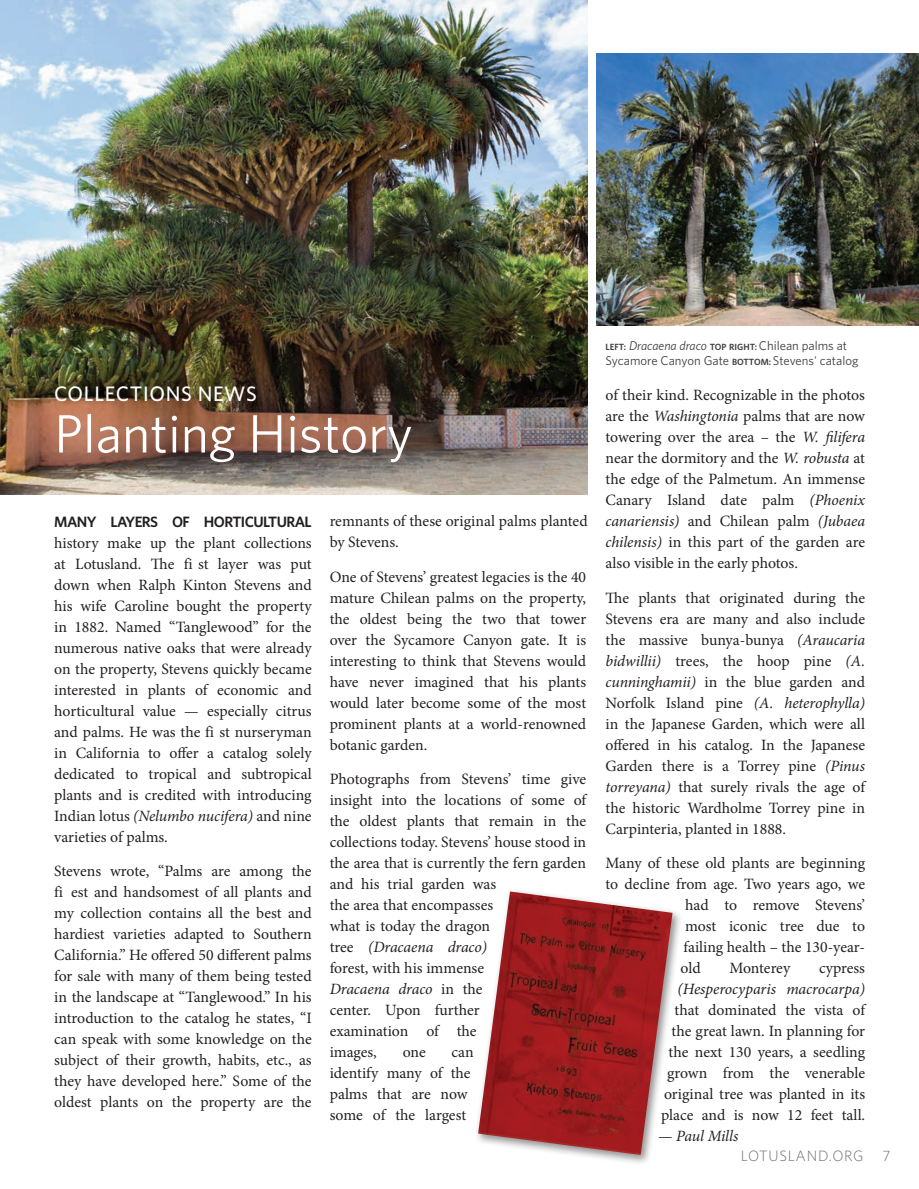
<style>
.page{position:relative;width:919px;height:1189px;background:#fff}
.page>*{position:absolute;margin:0;border:0;box-sizing:border-box;transform-origin:0 0}
.t1{font:54px "Whitney";color:#fff}
.t2{font:500 21px "Whitney";letter-spacing:.03em;color:#fff}
.t3{font:15.75px/21px "Minion Pro";letter-spacing:-.005em;color:#231f20;text-align:justify}
.t4{font:italic 15.75px "Minion Pro";letter-spacing:-.005em;color:#231f20}
.t5{font:600 15px "Whitney";letter-spacing:-.04em;color:#231f20}
.t6{font:300 15px "Whitney";letter-spacing:.05em;color:#6c6d70}
.t7{font:12.75px "Whitney";color:#3e3e3f}
.t8{font:600 9px "Whitney";color:#3e3e3f}
.s1{font-style:italic}
.s2{font-weight:400;font-style:italic;font-size:12.75px}
.s3{font-weight:400;font-size:12.75px}
.s4{font-weight:600;font-size:9px}
</style>
<div class="page">
<img style="left:0;top:0;width:588px;height:495px">
<img style="left:597px;top:54px;width:322px;height:271px">
<div style="left:474px;top:888px;width:209px;height:278px;background:#231f20;opacity:.5"></div>
<img style="left:478px;top:891px;width:195px;height:264px">
<p class="t2" style="left:54px;top:382px;width:204px">COLLECTIONS NEWS</p>
<p class="t1" style="left:54px;top:402px;width:360px">Planting History</p>
<p class="t5" style="left:54px;top:513px;width:259px">MANY LAYERS OF HORTICULTURAL</p>
<p class="t3" style="left:54px;top:532px;width:259px">history make up the plant collections at Lotusland. The fi st layer was put down when Ralph Kinton Stevens and his wife Caroline bought the property in 1882. Named “Tanglewood” for the numerous native oaks that were already on the property, Stevens quickly became interested in plants of economic and horticultural value — especially citrus and palms. He was the fi st nurseryman in California to offer a catalog solely dedicated to tropical and subtropical plants and is credited with introducing Indian lotus <span class="s1">(Nelumbo nucifera)</span> and nine varieties of palms.</p>
<p class="t3" style="left:54px;top:861px;width:259px">Stevens wrote, “Palms are among the fi est and handsomest of all plants and my collection contains all the best and hardiest varieties adapted to Southern California.” He offered 50 different palms for sale with many of them being tested in the landscape at “Tanglewood.” In his introduction to the catalog he states, “I can speak with some knowledge on the subject of their growth, habits, etc., as they have developed here.” Some of the oldest plants on the property are the</p>
<p class="t3" style="left:330px;top:511px;width:260px">remnants of these original palms planted by Stevens.</p>
<p class="t3" style="left:330px;top:566px;width:258px">One of Stevens’ greatest legacies is the 40 mature Chilean palms on the property, the oldest being the two that tower over the Sycamore Canyon gate. It is interesting to think that Stevens would have never imagined that his plants would later become some of the most prominent plants at a world-renowned botanic garden.</p>
<p class="t3" style="left:330px;top:769px;width:258px;text-align:left">Photographs from Stevens’ time give insight into the locations of some of the oldest plants that remain in the collections today. Stevens’ house stood in the area that is currently the fern garden and his trial garden was<br>the area that encompasses<br>what is today the dragon<br>tree <span class="s1">(Dracaena draco)<br></span>forest, with his immense<br><span class="s1">Dracaena draco</span> in the<br>center. Upon further<br>examination of the<br>images,</p>
<p class="t3" style="left:330px;top:1042px;width:146px;text-align:left;text-indent:122px">can identify many of the palms that are now some of the largest</p>
<p class="t3" style="left:403px;top:1042px;width:25px">one</p>
<p class="t8" style="left:606px;top:341px;width:243px">LEFT: <span class="s2">Dracaena draco</span> TOP RIGHT: <span class="s3">Chilean palms at</span></p>
<p class="t7" style="left:606px;top:353px;width:254px">Sycamore Canyon Gate <span class="s4">BOTTOM:</span> Stevens' catalog</p>
<p class="t3" style="left:606px;top:385px;width:261px">of their kind. Recognizable in the photos are the <span class="s1">Washingtonia</span> palms that are now towering over the area – the <span class="s1">W. filifera </span>near the dormitory and the <span class="s1">W. robusta</span> at the edge of the Palmetum. An immense Canary Island date palm <span class="s1">(Phoenix canariensis)</span> and Chilean palm <span class="s1">(Jubaea chilensis)</span> in this part of the garden are also visible in the early photos.</p>
<p class="t3" style="left:606px;top:587px;width:261px">The plants that originated during the Stevens era are many and also include the massive bunya-bunya <span class="s1">(Araucaria bidwillii)</span> trees, the hoop pine <span class="s1">(A. cunninghamii)</span> in the blue garden and Norfolk Island pine <span class="s1">(A. heterophylla) </span>in the Japanese Garden, which were all offered in his catalog. In the Japanese Garden there is a Torrey pine <span class="s1">(Pinus torreyana)</span> that surely rivals the age of the historic Wardholme Torrey pine in Carpinteria, planted in 1888.</p>
<p class="t3" style="left:606px;top:853px;width:261px">Many of these old plants are beginning</p>
<p class="t3" style="left:606px;top:874px;width:261px">to decline from age. Two years ago, we</p>
<p class="t3" style="left:685px;top:895px;width:182px">had to remove Stevens’</p>
<p class="t3" style="left:685px;top:916px;width:181px">most iconic tree due to</p>
<p class="t3" style="left:684px;top:937px;width:183px">failing health – the 130-year-</p>
<p class="t3" style="left:681px;top:958px;width:22px">old</p>
<p class="t3" style="left:729px;top:958px;width:62px">Monterey</p>
<p class="t3" style="left:661px;top:958px;width:206px;text-align:right">cypress<br><span class="s1">(Hesperocyparis macrocarpa) </span>that dominated the vista of the great lawn. In planning for the next 130 years, a seedling grown from the venerable original tree was planted in its place and is now 12 feet tall.</p>
<p class="t4" style="left:658px;top:1126px;width:82px">— Paul Mills</p>
<p class="t6" style="left:741px;top:1147px;width:124px">LOTUSLAND.ORG</p>
<p class="t6" style="left:883px;top:1147px;width:10px">7</p>
</div>
